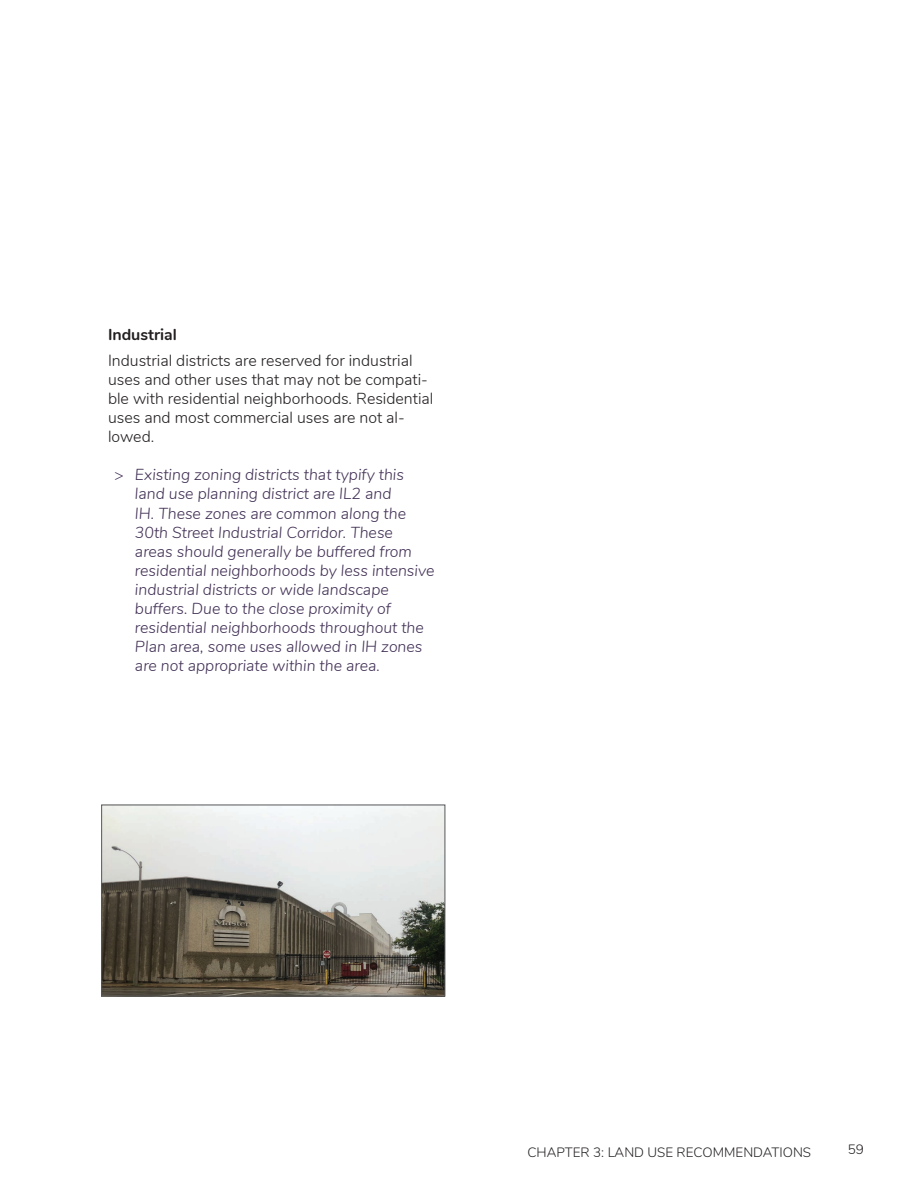
<style>
.page{position:relative;width:918px;height:1188px;background:#fff}
.page>*{position:absolute;margin:0;border:0;box-sizing:border-box;transform-origin:0 0}
.t1{font:italic 300 15.9px/19px "Nunito";color:#423155}
.t2{font:300 15.9px/19px "Nunito";color:#231f20}
.t3{font:700 15.9px "Nunito";color:#231f20}
.t4{font:300 13.5px "Nunito";color:#231f20}
</style>
<div class="page">
<img style="left:103px;top:807px;width:340px;height:187px">
<div style="left:101px;top:805px;width:344px;height:191px;border:1px solid #57585a"></div>
<p class="t3" style="left:108px;top:323px;width:70px">Industrial</p>
<p class="t2" style="left:108px;top:350px;width:327px">Industrial districts are reserved for industrial uses and other uses that may not be compati&shy;ble with residential neighborhoods. Residential uses and most commercial uses are not al&shy;lowed.</p>
<p class="t1" style="left:135px;top:464px;width:301px">Existing zoning districts that typify this land use planning district are IL2 and<br>IH. These zones are common along the 30th Street Industrial Corridor. These areas should generally be buffered from residential neighborhoods by less intensive industrial districts or wide landscape buffers. Due to the close proximity of residential neighborhoods throughout the Plan area, some uses allowed in IH zones are not appropriate within the area.</p>
<p class="t4" style="left:527px;top:1142px;width:285px">CHAPTER 3: LAND USE RECOMMENDATIONS</p>
<p class="t4" style="left:848px;top:1139px;width:18px">59</p>
</div>
